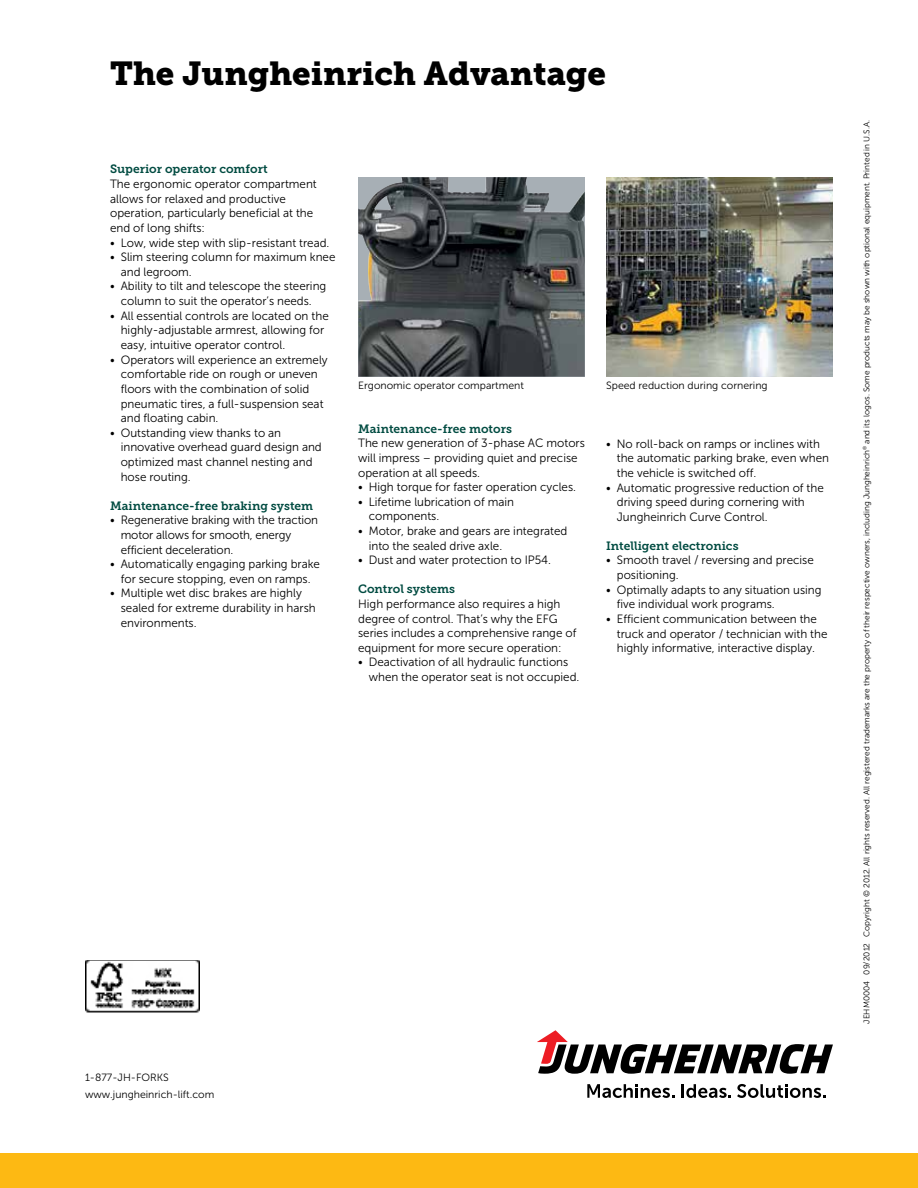
<style>
.page{position:relative;width:918px;height:1188px;background:#fff}
.page>*{position:absolute;margin:0;border:0;box-sizing:border-box;transform-origin:0 0}
.t1{font:33px "Museo Slab 900";color:#000}
.t2{font:12px/14.7px "Museo Sans 300";color:#000}
.t3{font:12px "Museo Slab 700";color:#004b41}
.t4{font:10.5px/16.5px "Museo Sans 300";color:#000}
.t5{font:8.25px "Museo Sans 300";color:#000}
</style>
<div class="page">
<img style="left:358px;top:177px;width:227px;height:200px">
<div style="left:0;top:1154px;width:918px;height:34px;background:#fdb913"></div>
<svg style="left:587px;top:1084px;width:87px;height:14px"></svg>
<hr style="left:681px;top:1084px;width:3px;height:14px;background:#000">
<svg style="left:686px;top:1084px;width:45px;height:14px"></svg>
<svg style="left:737px;top:1084px;width:89px;height:14px"></svg>
<svg style="left:537px;top:1030px;width:296px;height:44px"></svg>
<img style="left:606px;top:177px;width:227px;height:200px">
<img style="left:85px;top:961px;width:114px;height:52px">
<h1 class="t1" style="left:110px;top:54px;width:497px">The Jungheinrich Advantage</h1>
<p class="t3" style="left:110px;top:163px;width:159px">Superior operator comfort</p>
<p class="t2" style="left:110px;top:177px;width:208px">The ergonomic operator compartment allows for relaxed and productive operation, particularly beneficial at the end of long shifts:</p>
<p class="t2" style="left:110px;top:235px;width:221px">• Low, wide step with slip-resistant tread.</p>
<p class="t2" style="left:121px;top:250px;width:216px;text-indent:-11px">• Slim steering column for maximum knee and legroom.</p>
<p class="t2" style="left:110px;top:279px;width:218px;text-align:center">• Ability to tilt and telescope the steering column to suit the operator’s needs.</p>
<p class="t2" style="left:121px;top:308px;width:210px;text-indent:-11px">• All essential controls are located on the highly-adjustable armrest, allowing for easy, intuitive operator control.</p>
<p class="t2" style="left:121px;top:352px;width:209px;text-indent:-11px">• Operators will experience an extremely comfortable ride on rough or uneven floors with the combination of solid pneumatic tires, a full-suspension seat and floating cabin.</p>
<p class="t2" style="left:121px;top:425px;width:203px;text-indent:-11px">• Outstanding view thanks to an innovative overhead guard design and optimized mast channel nesting and hose routing.</p>
<p class="t3" style="left:110px;top:499px;width:205px">Maintenance-free braking system</p>
<p class="t2" style="left:121px;top:513px;width:199px;text-indent:-11px">• Regenerative braking with the traction motor allows for smooth, energy efficient deceleration.</p>
<p class="t2" style="left:110px;top:557px;width:211px;text-align:center">• Automatically engaging parking brake for secure stopping, even on ramps.</p>
<p class="t2" style="left:121px;top:586px;width:197px;text-indent:-11px">• Multiple wet disc brakes are highly sealed for extreme durability in harsh environments.</p>
<p class="t4" style="left:358px;top:377px;width:167px">Ergonomic operator compartment</p>
<p class="t4" style="left:606px;top:378px;width:163px">Speed reduction during cornering</p>
<p class="t3" style="left:358px;top:422px;width:155px">Maintenance-free motors</p>
<p class="t2" style="left:358px;top:436px;width:228px">The new generation of 3-phase AC motors will impress – providing quiet and precise operation at all speeds.</p>
<p class="t2" style="left:358px;top:480px;width:219px">• High torque for faster operation cycles.</p>
<p class="t2" style="left:369px;top:494px;width:147px;text-indent:-11px">• Lifetime lubrication of main components.</p>
<p class="t2" style="left:369px;top:524px;width:200px;text-indent:-11px">• Motor, brake and gears are integrated into the sealed drive axle.</p>
<p class="t2" style="left:358px;top:553px;width:194px">• Dust and water protection to IP54.</p>
<p class="t3" style="left:358px;top:582px;width:99px">Control systems</p>
<p class="t2" style="left:358px;top:597px;width:220px">High performance also requires a high degree of control. That’s why the EFG series includes a comprehensive range of equipment for more secure operation:</p>
<p class="t2" style="left:369px;top:655px;width:212px;text-indent:-11px">• Deactivation of all hydraulic functions when the operator seat is not occupied.</p>
<p class="t2" style="left:617px;top:436px;width:214px;text-indent:-11px">• No roll-back on ramps or inclines with the automatic parking brake, even when the vehicle is switched off.</p>
<p class="t2" style="left:617px;top:480px;width:209px;text-indent:-11px">• Automatic progressive reduction of the driving speed during cornering with<br>Jungheinrich Curve Control.</p>
<p class="t3" style="left:606px;top:539px;width:134px">Intelligent electronics</p>
<p class="t2" style="left:617px;top:553px;width:198px;text-indent:-11px">• Smooth travel / reversing and precise positioning.</p>
<p class="t2" style="left:617px;top:582px;width:206px;text-indent:-11px">• Optimally adapts to any situation using five individual work programs.</p>
<p class="t2" style="left:617px;top:612px;width:212px;text-indent:-11px">• Efficient communication between the truck and operator / technician with the highly informative, interactive display.</p>
<p class="t4" style="left:85px;top:1069px;width:131px">1-877-JH-FORKS www.jungheinrich-lift.com</p>
<p class="t5" style="left:862px;top:1024px;width:905px;rotate:-90deg">JEHM0004 09/2012 Copyright © 2012. All rights reserved. All registered trademarks are the property of their respective owners, including Jungheinrich<sup>®</sup> and its logos. Some products may be shown with optional equipment. Printed in U.S.A.</p>
</div>
